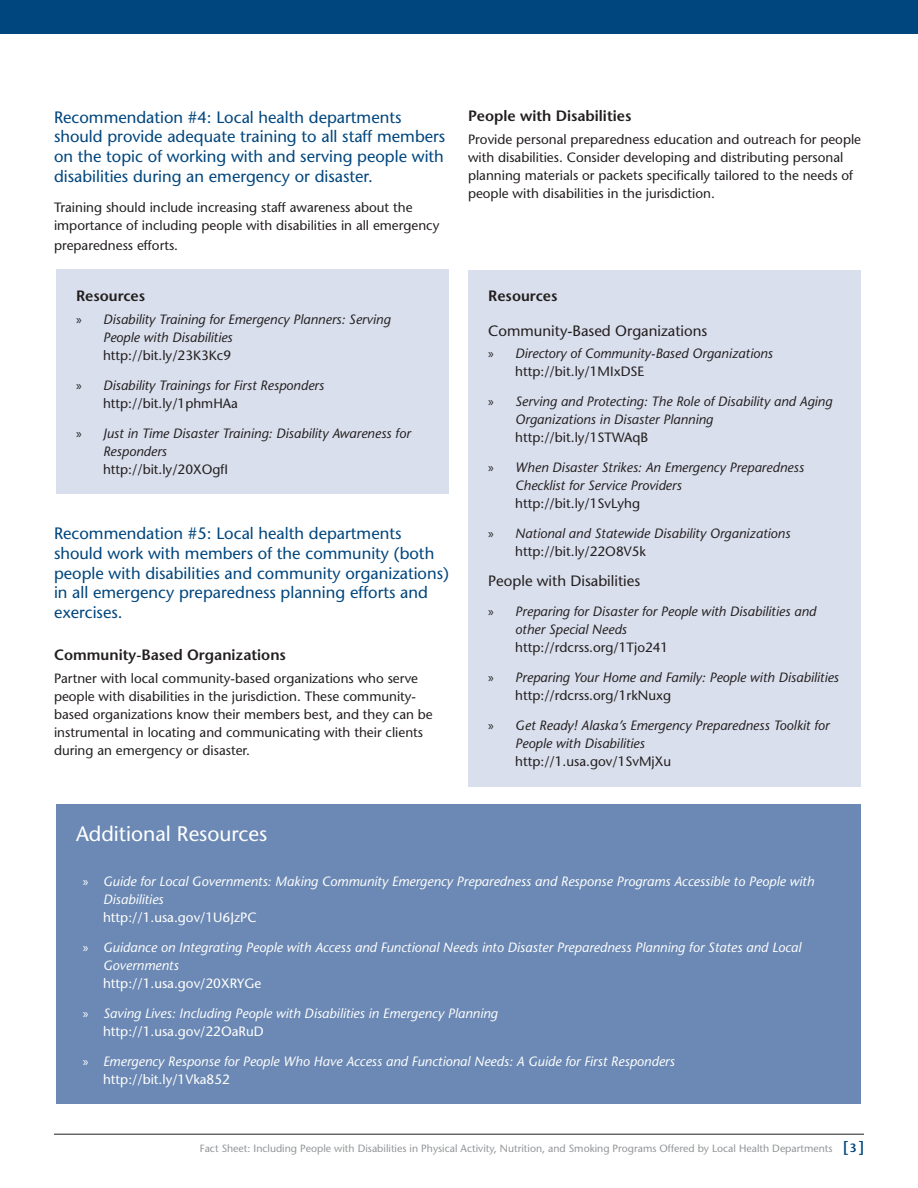
<style>
.page{position:relative;width:918px;height:1188px;background:#fff}
.page>*{position:absolute;margin:0;border:0;box-sizing:border-box;transform-origin:0 0}
.t1{font:21px "Stone Sans";color:#fff}
.t2{font:16.5px/19.8px "Stone Sans";color:#00467e}
.t3{font:600 15px "Stone Sans";color:#231f20}
.t4{font:15px "Stone Sans";color:#231f20}
.t5{font:13.5px/18px "Stone Sans";color:#231f20}
.t6{font:italic 13.5px/18px "Stone Sans";color:#231f20}
.t7{font:italic 13.5px/18px "Stone Sans";color:#fff}
.t8{font:13.5px "Stone Sans";color:#fff}
.t9{font:10.5px "Stone Sans";color:#939598}
.s1{font-family:"Myriad Pro";font-style:normal}
.s2{font-style:normal}
.s3{font-weight:600;font-size:15px;color:#00467e}
.s4{font-weight:600;font-size:12px;color:#00467e}
</style>
<div class="page">
<div style="left:0;top:0;width:918px;height:34px;background:#00467e"></div>
<hr style="left:54px;top:1134px;width:810px;height:1px;background:#231f20">
<div style="left:56px;top:805px;width:804px;height:299px;background:#6b89b4"></div>
<div style="left:56px;top:270px;width:392px;height:224px;background:#d9dfec"></div>
<div style="left:468px;top:270px;width:392px;height:516px;background:#d9dfec"></div>
<p class="t2" style="left:54px;top:107px;width:393px">Recommendation #4: Local health departments should provide adequate training to all staff members on the topic of working with and serving people with disabilities during an emergency or disaster.</p>
<p class="t5" style="left:54px;top:198px;width:387px">Training should include increasing staff awareness about the importance of including people with disabilities in all emergency</p>
<p class="t5" style="left:54px;top:236px;width:126px">preparedness efforts.</p>
<p class="t3" style="left:76px;top:287px;width:71px">Resources</p>
<p class="t6" style="left:103px;top:310px;width:289px;text-indent:-27px"><span class="s1">»</span> Disability Training for Emergency Planners: Serving<br>People with Disabilities</p>
<p class="t5" style="left:103px;top:346px;width:130px">http://bit.ly/23K3Kc9</p>
<p class="t6" style="left:103px;top:376px;width:223px;text-indent:-27px"><span class="s1">»</span> Disability Trainings for First Responders <span class="s2">http://bit.ly/1phmHAa</span></p>
<p class="t6" style="left:103px;top:424px;width:309px;text-indent:-27px"><span class="s1">»</span> Just in Time Disaster Training: Disability Awareness for<br>Responders</p>
<p class="t5" style="left:103px;top:460px;width:127px">http://bit.ly/20XOgfI</p>
<p class="t2" style="left:54px;top:523px;width:396px">Recommendation #5: Local health departments should work with members of the community (both people with disabilities and community organizations) in all emergency preparedness planning efforts and exercises.</p>
<p class="t3" style="left:54px;top:646px;width:234px">Community-Based Organizations</p>
<p class="t5" style="left:54px;top:669px;width:380px">Partner with local community-based organizations who serve people with disabilities in the jurisdiction. These community&shy;based organizations know their members best, and they can be instrumental in locating and communicating with their clients during an emergency or disaster.</p>
<p class="t3" style="left:468px;top:107px;width:165px">People with Disabilities</p>
<p class="t5" style="left:468px;top:130px;width:395px">Provide personal preparedness education and outreach for people with disabilities. Consider developing and distributing personal planning materials or packets specifically tailored to the needs of people with disabilities in the jurisdiction.</p>
<p class="t3" style="left:488px;top:287px;width:71px">Resources</p>
<p class="t4" style="left:488px;top:322px;width:221px">Community-Based Organizations</p>
<p class="t6" style="left:515px;top:345px;width:259px;text-indent:-27px"><span class="s1">»</span> Directory of Community-Based Organizations <span class="s2">http://bit.ly/1MIxDSE</span></p>
<p class="t6" style="left:515px;top:393px;width:319px;text-indent:-27px"><span class="s1">»</span> Serving and Protecting: The Role of Disability and Aging<br>Organizations in Disaster Planning</p>
<p class="t5" style="left:515px;top:429px;width:135px">http://bit.ly/1STWAqB</p>
<p class="t6" style="left:515px;top:458px;width:290px;text-indent:-27px"><span class="s1">»</span> When Disaster Strikes: An Emergency Preparedness<br>Checklist for Service Providers</p>
<p class="t5" style="left:515px;top:494px;width:126px">http://bit.ly/1SvLyhg</p>
<p class="t6" style="left:515px;top:524px;width:277px;text-indent:-27px"><span class="s1">»</span> National and Statewide Disability Organizations <span class="s2">http://bit.ly/22O8V5k</span></p>
<p class="t4" style="left:488px;top:572px;width:153px">People with Disabilities</p>
<p class="t6" style="left:515px;top:602px;width:302px;text-indent:-27px"><span class="s1">»</span> Preparing for Disaster for People with Disabilities and other Special Needs</p>
<p class="t5" style="left:515px;top:638px;width:155px">http://rdcrss.org/1Tjo241</p>
<p class="t6" style="left:515px;top:668px;width:325px;text-indent:-27px"><span class="s1">»</span> Preparing Your Home and Family: People with Disabilities <span class="s2">http://rdcrss.org/1rkNuxg</span></p>
<p class="t6" style="left:515px;top:716px;width:316px;text-indent:-27px"><span class="s1">»</span> Get Ready! Alaska’s Emergency Preparedness Toolkit for<br>People with Disabilities</p>
<p class="t5" style="left:515px;top:752px;width:158px">http://1.usa.gov/1SvMjXu</p>
<h1 class="t1" style="left:76px;top:821px;width:193px">Additional Resources</h1>
<p class="t7" style="left:103px;top:872px;width:713px;text-indent:-20px"><span class="s1">»</span> Guide for Local Governments: Making Community Emergency Preparedness and Response Programs Accessible to People with<br>Disabilities</p>
<p class="t8" style="left:103px;top:909px;width:155px">http://1.usa.gov/1U6JzPC</p>
<p class="t7" style="left:103px;top:938px;width:700px;text-indent:-20px"><span class="s1">»</span> Guidance on Integrating People with Access and Functional Needs into Disaster Preparedness Planning for States and Local<br>Governments</p>
<p class="t8" style="left:103px;top:975px;width:160px">http://1.usa.gov/20XRYGe</p>
<p class="t7" style="left:103px;top:1004px;width:396px;text-indent:-20px"><span class="s1">»</span> Saving Lives: Including People with Disabilities in Emergency Planning <span class="s2">http://1.usa.gov/22OaRuD</span></p>
<p class="t7" style="left:103px;top:1052px;width:573px;text-indent:-20px"><span class="s1">»</span> Emergency Response for People Who Have Access and Functional Needs: A Guide for First Responders <span class="s2">http://bit.ly/1Vka852</span></p>
<p class="t9" style="left:200px;top:1142px;width:666px">Fact Sheet: Including People with Disabilities in Physical Activity, Nutrition, and Smoking Programs Offered by Local Health Departments <span class="s3">[</span><span class="s4">3</span> <span class="s3">]</span></p>
</div>
